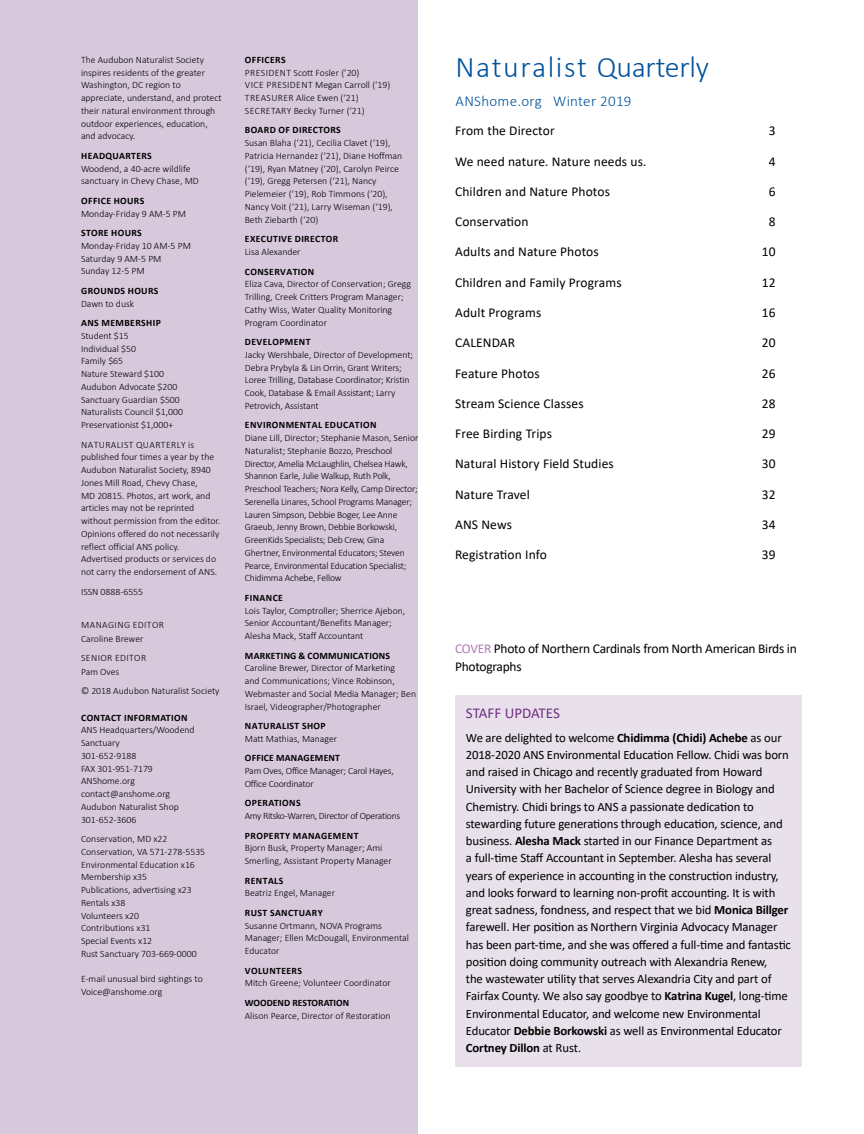
<style>
.page{position:relative;width:864px;height:1134px;background:#fff}
.page>*{position:absolute;margin:0;border:0;box-sizing:border-box;transform-origin:0 0}
.t1{font:300 30px "Calibri";letter-spacing:.05em;color:#00529c}
.t2{font:300 15px "Calibri";letter-spacing:.02em;color:#00529c}
.t3{font:15px "Calibri";letter-spacing:-.005em;color:#712d81}
.t4{font:13.5px "Calibri";letter-spacing:.01em;color:#000}
.t5{font:13.5px/18px "Calibri";letter-spacing:-.02em;color:#000}
.t6{font:12.75px/17.2px "Calibri";letter-spacing:-.01em;color:#000}
.t7{font:300 9.75px/12.8px "Calibri";color:#000}
.t8{font:300 9.75px/12.8px "Calibri";letter-spacing:-.02em;color:#000}
.t9{font:700 9.75px "Calibri";letter-spacing:.04em;color:#000}
.t10{font:700 9.75px "Calibri";letter-spacing:.02em;color:#000}
.t11{font:300 9.75px "Calibri";letter-spacing:-.03em;color:#000}
.t12{font:300 9.75px/13.5px "Calibri";letter-spacing:.02em;color:#000}
.t13{font:300 9.75px/13.5px "Calibri";letter-spacing:.04em;color:#000}
.t14{font:700 9.75px "Calibri";color:#000}
.s1{color:#b37ab5}
.s2{font-weight:700}
</style>
<div class="page">
<div style="left:0;top:0;width:418px;height:1134px;background:#d7c8dc"></div>
<div style="left:456px;top:695px;width:346px;height:371px;background:#e8e1eb"></div>
<p class="t7" style="left:81px;top:53px;width:142px">The Audubon Naturalist Society inspires residents of the greater<br>Washington, DC region to appreciate, understand, and protect their natural environment through outdoor experiences, education, and advocacy.</p>
<p class="t9" style="left:81px;top:149px;width:72px">HEADQUARTERS</p>
<p class="t7" style="left:81px;top:162px;width:119px">Woodend, a 40-acre wildlife sanctuary in Chevy Chase, MD</p>
<p class="t9" style="left:81px;top:194px;width:65px">OFFICE HOURS</p>
<p class="t7" style="left:81px;top:207px;width:107px">Monday-Friday 9 AM-5 PM</p>
<p class="t9" style="left:81px;top:226px;width:62px">STORE HOURS</p>
<p class="t7" style="left:81px;top:239px;width:112px">Monday-Friday 10 AM-5 PM<br>Saturday 9 AM-5 PM<br>Sunday 12-5 PM</p>
<p class="t9" style="left:81px;top:284px;width:79px">GROUNDS HOURS</p>
<p class="t7" style="left:81px;top:297px;width:55px">Dawn to dusk</p>
<p class="t9" style="left:81px;top:316px;width:81px">ANS MEMBERSHIP</p>
<p class="t7" style="left:81px;top:329px;width:104px">Student $15<br>Individual $50<br>Family $65<br>Nature Steward $100<br>Audubon Advocate $200<br>Sanctuary Guardian $500<br>Naturalists Council $1,000<br>Preservationist $1,000+</p>
<p class="t7" style="left:81px;top:438px;width:141px">NATURALIST QUARTERLY is published four times a year by the<br>Audubon Naturalist Society, 8940<br>Jones Mill Road, Chevy Chase,<br>MD 20815. Photos, art work, and articles may not be reprinted without permission from the editor.<br>Opinions offered do not necessarily reflect official ANS policy.<br>Advertised products or services do not carry the endorsement of ANS.</p>
<p class="t7" style="left:81px;top:585px;width:64px">ISSN 0888-6555</p>
<p class="t12" style="left:81px;top:618px;width:84px">MANAGING EDITOR<br>Caroline Brewer</p>
<p class="t13" style="left:81px;top:651px;width:67px">SENIOR EDITOR<br>Pam Oves</p>
<p class="t7" style="left:81px;top:685px;width:140px">© 2018 Audubon Naturalist Society</p>
<p class="t9" style="left:81px;top:711px;width:108px">CONTACT INFORMATION</p>
<p class="t7" style="left:81px;top:724px;width:115px">ANS Headquarters/Woodend<br>Sanctuary<br>301-652-9188<br>FAX 301-951-7179<br>ANShome.org contact@anshome.org<br>Audubon Naturalist Shop<br>301-652-3606</p>
<p class="t7" style="left:81px;top:832px;width:126px">Conservation, MD x22<br>Conservation, VA 571-278-5535<br>Environmental Education x16<br>Membership x35<br>Publications, advertising x23<br>Rentals x38<br>Volunteers x20<br>Contributions x31<br>Special Events x12<br>Rust Sanctuary 703-669-0000</p>
<p class="t7" style="left:81px;top:973px;width:123px">E-mail unusual bird sightings to<br>Voice@anshome.org</p>
<p class="t9" style="left:245px;top:53px;width:42px">OFFICERS</p>
<p class="t7" style="left:245px;top:66px;width:147px">PRESIDENT Scott Fosler (’20)<br>VICE PRESIDENT Megan Carroll (‘19)<br>TREASURER Alice Ewen (‘21)<br>SECRETARY Becky Turner (‘21)</p>
<p class="t9" style="left:245px;top:123px;width:97px">BOARD OF DIRECTORS</p>
<p class="t7" style="left:245px;top:137px;width:159px">Susan Blaha (‘21), Cecilia Clavet (‘19), Patricia Hernandez (‘21), Diane Hoffman (‘19), Ryan Matney (‘20), Carolyn Peirce (‘19), Gregg Petersen (‘21), Nancy Pielemeier (‘19), Rob Timmons (‘20), Nancy Voit (‘21), Larry Wiseman (‘19), Beth Ziebarth (‘20)</p>
<p class="t9" style="left:245px;top:232px;width:95px">EXECUTIVE DIRECTOR</p>
<p class="t7" style="left:245px;top:245px;width:57px">Lisa Alexander</p>
<p class="t9" style="left:245px;top:264px;width:71px">CONSERVATION</p>
<p class="t7" style="left:245px;top:278px;width:168px">Eliza Cava, Director of Conservation; Gregg Trilling, Creek Critters Program Manager; Cathy Wiss, Water Quality Monitoring Program Coordinator</p>
<p class="t9" style="left:245px;top:335px;width:67px">DEVELOPMENT</p>
<p class="t7" style="left:245px;top:348px;width:170px">Jacky Wershbale, Director of Development; Debra Prybyla &amp; Lin Orrin, Grant Writers; Loree Trilling, Database Coordinator; Kristin Cook, Database &amp; Email Assistant; Larry Petrovich, Assistant</p>
<p class="t9" style="left:245px;top:418px;width:133px">ENVIRONMENTAL EDUCATION</p>
<p class="t8" style="left:245px;top:431px;width:175px">Diane Lill, Director; Stephanie Mason, Senior Naturalist; Stephanie Bozzo, Preschool Director, Amelia McLaughlin, Chelsea Hawk, Shannon Earle, Julie Walkup, Ruth Polk, Preschool Teachers; Nora Kelly, Camp Director; Serenella Linares, School Programs Manager; Lauren Simpson, Debbie Boger, Lee Anne Graeub, Jenny Brown, Debbie Borkowski, GreenKids Specialists; Deb Crew, Gina Ghertner, Environmental Educators; Steven Pearce, Environmental Education Specialist; Chidimma Achebe, Fellow</p>
<p class="t9" style="left:245px;top:591px;width:40px">FINANCE</p>
<p class="t7" style="left:245px;top:604px;width:162px">Lois Taylor, Comptroller; Sherrice Ajebon,<br>Senior Accountant/Benefits Manager;<br>Alesha Mack, Staff Accountant</p>
<p class="t10" style="left:245px;top:648px;width:147px">MARKETING &amp; COMMUNICATIONS</p>
<p class="t7" style="left:245px;top:662px;width:173px">Caroline Brewer, Director of Marketing<br>and Communications; Vince Robinson, Webmaster and Social Media Manager; Ben Israel, Videographer/Photographer</p>
<p class="t9" style="left:245px;top:719px;width:82px">NATURALIST SHOP</p>
<p class="t7" style="left:245px;top:732px;width:94px">Matt Mathias, Manager</p>
<p class="t10" style="left:245px;top:751px;width:97px">OFFICE MANAGEMENT</p>
<p class="t8" style="left:245px;top:764px;width:151px">Pam Oves, Office Manager; Carol Hayes,<br>Office Coordinator</p>
<p class="t9" style="left:245px;top:796px;width:57px">OPERATIONS</p>
<p class="t11" style="left:245px;top:810px;width:157px">Amy Ritsko-Warren, Director of Operations</p>
<p class="t9" style="left:245px;top:828px;width:115px">PROPERTY MANAGEMENT</p>
<p class="t7" style="left:245px;top:842px;width:149px">Bjorn Busk, Property Manager; Ami<br>Smerling, Assistant Property Manager</p>
<p class="t9" style="left:245px;top:873px;width:40px">RENTALS</p>
<p class="t7" style="left:245px;top:887px;width:92px">Beatriz Engel, Manager</p>
<p class="t9" style="left:245px;top:906px;width:79px">RUST SANCTUARY</p>
<p class="t7" style="left:245px;top:919px;width:166px">Susanne Ortmann, NOVA Programs<br>Manager; Ellen McDougall, Environmental<br>Educator</p>
<p class="t9" style="left:245px;top:963px;width:59px">VOLUNTEERS</p>
<p class="t7" style="left:245px;top:977px;width:148px">Mitch Greene; Volunteer Coordinator</p>
<p class="t14" style="left:245px;top:996px;width:106px">WOODEND RESTORATION</p>
<p class="t7" style="left:245px;top:1009px;width:147px">Alison Pearce, Director of Restoration</p>
<h1 class="t1" style="left:456px;top:48px;width:255px">Naturalist Quarterly</h1>
<h2 class="t2" style="left:456px;top:91px;width:177px">ANShome.org Winter 2019</h2>
<h3 class="t4" style="left:455px;top:121px;width:101px">From the Director</h3>
<h3 class="t4" style="left:769px;top:121px;width:8px">3</h3>
<h3 class="t4" style="left:455px;top:152px;width:193px">We need nature. Nature needs us.</h3>
<h3 class="t4" style="left:769px;top:152px;width:8px">4</h3>
<h3 class="t4" style="left:455px;top:182px;width:156px">Children and Nature Photos</h3>
<h3 class="t4" style="left:769px;top:182px;width:8px">6</h3>
<h3 class="t4" style="left:455px;top:212px;width:75px">Conservation</h3>
<h3 class="t4" style="left:769px;top:212px;width:8px">8</h3>
<h3 class="t4" style="left:455px;top:243px;width:145px">Adults and Nature Photos</h3>
<h3 class="t4" style="left:762px;top:243px;width:15px">10</h3>
<h3 class="t4" style="left:455px;top:273px;width:168px">Children and Family Programs</h3>
<h3 class="t4" style="left:762px;top:273px;width:15px">12</h3>
<h3 class="t4" style="left:455px;top:303px;width:88px">Adult Programs</h3>
<h3 class="t4" style="left:762px;top:303px;width:15px">16</h3>
<h3 class="t4" style="left:455px;top:333px;width:62px">CALENDAR</h3>
<h3 class="t4" style="left:762px;top:333px;width:15px">20</h3>
<h3 class="t4" style="left:455px;top:364px;width:86px">Feature Photos</h3>
<h3 class="t4" style="left:762px;top:364px;width:15px">26</h3>
<h3 class="t4" style="left:455px;top:394px;width:130px">Stream Science Classes</h3>
<h3 class="t4" style="left:762px;top:394px;width:15px">28</h3>
<h3 class="t4" style="left:455px;top:424px;width:99px">Free Birding Trips</h3>
<h3 class="t4" style="left:762px;top:424px;width:15px">29</h3>
<h3 class="t4" style="left:455px;top:455px;width:160px">Natural History Field Studies</h3>
<h3 class="t4" style="left:762px;top:455px;width:15px">30</h3>
<h3 class="t4" style="left:455px;top:485px;width:76px">Nature Travel</h3>
<h3 class="t4" style="left:762px;top:485px;width:15px">32</h3>
<h3 class="t4" style="left:455px;top:515px;width:58px">ANS News</h3>
<h3 class="t4" style="left:762px;top:515px;width:15px">34</h3>
<h3 class="t4" style="left:455px;top:546px;width:93px">Registration Info</h3>
<h3 class="t4" style="left:762px;top:546px;width:15px">39</h3>
<h3 class="t5" style="left:455px;top:639px;width:343px"><span class="s1">COVER</span> Photo of Northern Cardinals from North American Birds in<br>Photographs</h3>
<h2 class="t3" style="left:466px;top:702px;width:96px">STAFF UPDATES</h2>
<p class="t6" style="left:466px;top:728px;width:327px">We are delighted to welcome <span class="s2">Chidimma (Chidi) Achebe</span> as our 2018-2020 ANS Environmental Education Fellow. Chidi was born and raised in Chicago and recently graduated from Howard University with her Bachelor of Science degree in Biology and Chemistry. Chidi brings to ANS a passionate dedication to stewarding future generations through education, science, and business. <span class="s2">Alesha Mack</span> started in our Finance Department as<br>a full-time Staff Accountant in September. Alesha has several years of experience in accounting in the construction industry, and looks forward to learning non-profit accounting. It is with great sadness, fondness, and respect that we bid <span class="s2">Monica Billger </span>farewell. Her position as Northern Virginia Advocacy Manager has been part-time, and she was offered a full-time and fantastic position doing community outreach with Alexandria Renew,<br>the wastewater utility that serves Alexandria City and part of Fairfax County. We also say goodbye to <span class="s2">Katrina Kugel</span>, long-time Environmental Educator, and welcome new Environmental Educator <span class="s2">Debbie Borkowski</span> as well as Environmental Educator <span class="s2">Cortney Dillon</span> at Rust.</p>
</div>
